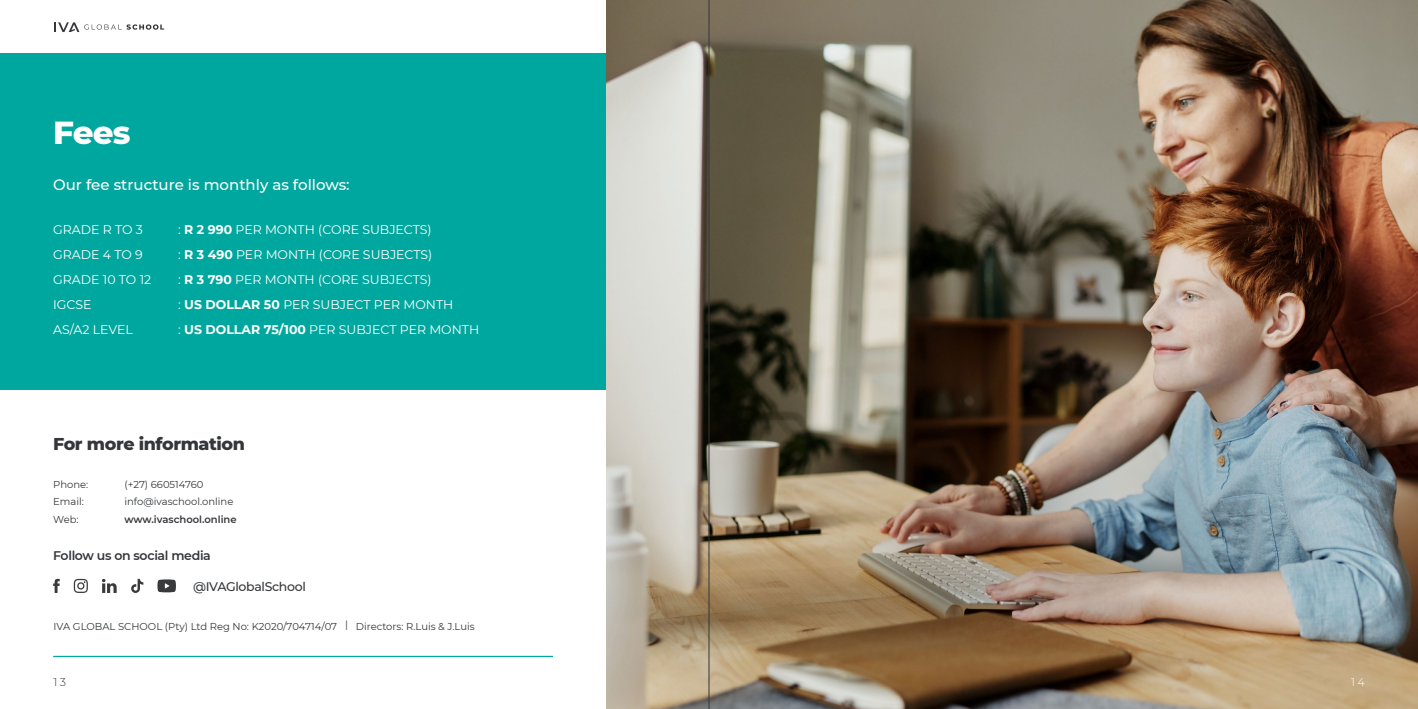
<style>
.page{position:relative;width:1418px;height:709px;background:#fff}
.page>*{position:absolute;margin:0;border:0;box-sizing:border-box;transform-origin:0 0}
.t1{font:800 32.5px "Montserrat";color:#fff}
.t2{font:800 17.5px "Montserrat";letter-spacing:-.025em;color:#343639}
.t3{font:500 15px "Montserrat";color:#fff}
.t4{font:12.5px "Montserrat";color:#fff}
.t5{font:600 12.5px "Montserrat";letter-spacing:-.025em;color:#343639}
.t6{font:500 12.5px "Montserrat";letter-spacing:-.025em;color:#343639}
.t7{font:300 11.25px "Montserrat";color:#343639}
.t8{font:300 11.25px "Montserrat";color:#fff}
.t9{font:10px "Montserrat";color:#343639}
.t10{font:600 10px "Montserrat";color:#343639}
.s1{font-weight:700}
</style>
<div class="page">
<div style="left:0;top:53px;width:630px;height:337px;background:#00a79e"></div>
<img style="left:606px;top:0;width:811px;height:709px">
<svg style="left:53px;top:579px;width:7px;height:14px"></svg>
<svg style="left:74px;top:579px;width:14px;height:14px"></svg>
<svg style="left:102px;top:579px;width:15px;height:14px"></svg>
<svg style="left:157px;top:579px;width:19px;height:13px"></svg>
<svg style="left:131px;top:579px;width:12px;height:14px"></svg>
<hr style="left:53px;top:656px;width:500px;height:1px;background:#00a79e">
<hr style="left:708px;top:0;width:1px;height:709px;background:#343639">
<svg style="left:54px;top:22px;width:110px;height:10px"></svg>
<h1 class="t1" style="left:53px;top:108px;width:79px">Fees</h1>
<p class="t3" style="left:53px;top:175px;width:298px">Our fee structure is monthly as follows:</p>
<p class="t4" style="left:53px;top:221px;width:91px">GRADE R TO 3</p>
<p class="t4" style="left:178px;top:221px;width:255px">: <span class="s1">R 2 990</span> PER MONTH (CORE SUBJECTS)</p>
<p class="t4" style="left:53px;top:246px;width:91px">GRADE 4 TO 9</p>
<p class="t4" style="left:178px;top:246px;width:255px">: <span class="s1">R 3 490</span> PER MONTH (CORE SUBJECTS)</p>
<p class="t4" style="left:53px;top:271px;width:100px">GRADE 10 TO 12</p>
<p class="t4" style="left:178px;top:271px;width:255px">: <span class="s1">R 3 790</span> PER MONTH (CORE SUBJECTS)</p>
<p class="t4" style="left:53px;top:296px;width:40px">IGCSE</p>
<p class="t4" style="left:178px;top:296px;width:276px">: <span class="s1">US DOLLAR 50</span> PER SUBJECT PER MONTH</p>
<p class="t4" style="left:53px;top:321px;width:81px">AS/A2 LEVEL</p>
<p class="t4" style="left:178px;top:321px;width:302px">: <span class="s1">US DOLLAR 75/100</span> PER SUBJECT PER MONTH</p>
<h2 class="t2" style="left:53px;top:431px;width:193px">For more information</h2>
<p class="t9" style="left:53px;top:477px;width:37px">Phone:</p>
<p class="t9" style="left:124px;top:477px;width:80px">(+27) 660514760</p>
<p class="t9" style="left:53px;top:494px;width:32px">Email:</p>
<p class="t9" style="left:124px;top:494px;width:110px">info@ivaschool.online</p>
<p class="t9" style="left:53px;top:512px;width:27px">Web:</p>
<p class="t10" style="left:124px;top:512px;width:114px">www.ivaschool.online</p>
<p class="t5" style="left:53px;top:546px;width:159px">Follow us on social media</p>
<p class="t6" style="left:193px;top:578px;width:114px">@IVAGlobalSchool</p>
<p class="t9" style="left:54px;top:619px;width:422px">IVA GLOBAL SCHOOL (Pty) Ltd Reg No: K2020/704714/07 | Directors: R.Luis &amp; J.Luis</p>
<p class="t7" style="left:54px;top:674px;width:14px">13</p>
<p class="t8" style="left:1351px;top:674px;width:15px">14</p>
</div>
